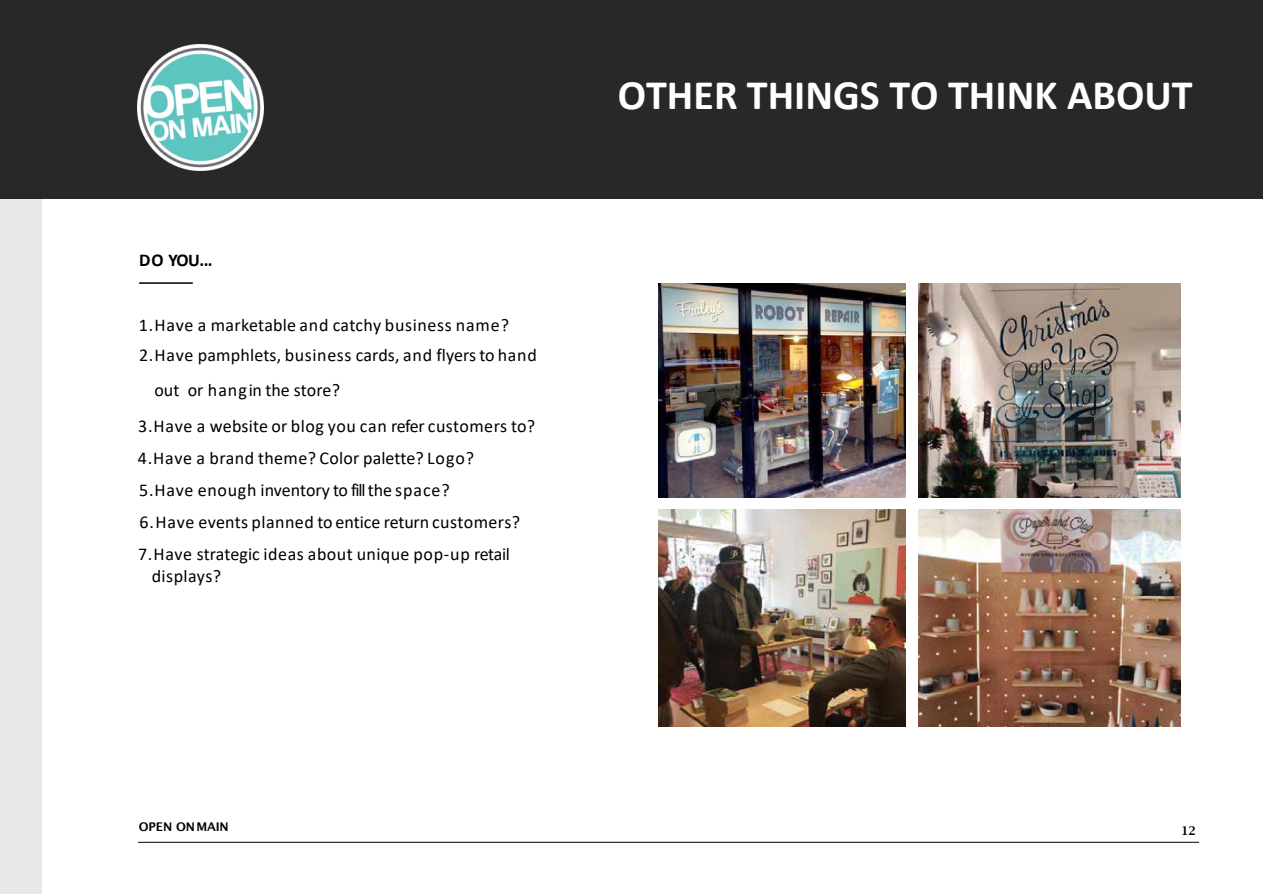
<style>
.page{position:relative;width:1263px;height:894px;background:#fff}
.page>*{position:absolute;margin:0;border:0;box-sizing:border-box;transform-origin:0 0}
.t1{font:700 42px "Calibri";color:#fff}
.t2{font:18px/34.2px "Calibri";letter-spacing:.015em;color:#000}
.t3{font:700 18px "Calibri";color:#000}
.t4{font:600 12px "Lucida Sans";letter-spacing:-.01em;color:#000}
.t5{font:600 12px "Lucida Bright";color:#000}
</style>
<div class="page">
<div style="left:0;top:199px;width:41px;height:694px;background:#e6e7e8"></div>
<div style="left:0;top:0;width:1263px;height:199px;background:#292829"></div>
<hr style="left:139px;top:282px;width:54px;height:2px;background:#000">
<hr style="left:138px;top:841px;width:1061px;height:1px;background:#000">
<img style="left:138px;top:45px;width:126px;height:125px">
<img style="left:659px;top:283px;width:247px;height:214px">
<img style="left:659px;top:509px;width:247px;height:217px">
<img style="left:918px;top:283px;width:263px;height:214px">
<img style="left:918px;top:509px;width:263px;height:217px">
<p class="t3" style="left:139px;top:247px;width:75px">DO YOU...</p>
<p class="t2" style="left:139px;top:307px;width:372px">1.Have a marketable and catchy business name?</p>
<p class="t2" style="left:155px;top:338px;width:384px;text-indent:-15px">2.Have pamphlets, business cards, and flyers to hand out or hangin the store?</p>
<p class="t2" style="left:138px;top:408px;width:398px">3.Have a website or blog you can refer customers to?</p>
<p class="t2" style="left:138px;top:440px;width:338px">4.Have a brand theme? Color palette? Logo?</p>
<p class="t2" style="left:139px;top:472px;width:312px">5.Have enough inventory to fillthe space?</p>
<p class="t2" style="left:140px;top:504px;width:382px">6.Have events planned to entice return customers?</p>
<p class="t2" style="left:152px;top:542px;width:360px;line-height:21.6px;text-indent:-14px">7.Have strategic ideas about unique pop-up retail displays?</p>
<h1 class="t1" style="left:618px;top:66px;width:577px">OTHER THINGS TO THINK ABOUT</h1>
<p class="t4" style="left:139px;top:819px;width:91px">OPEN ONMAIN</p>
<p class="t5" style="left:1181px;top:823px;width:16px">12</p>
</div>
